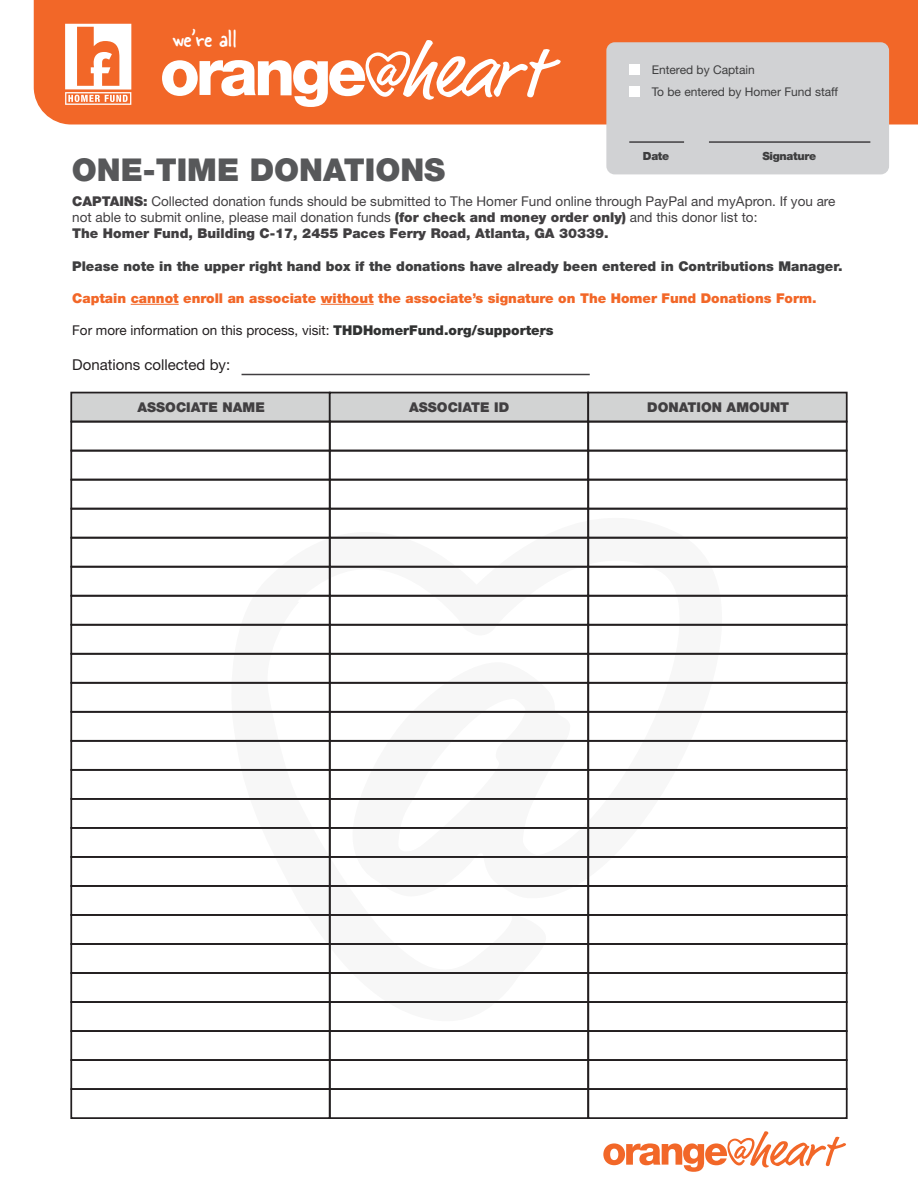
<style>
.page{position:relative;width:918px;height:1188px;background:#fff}
.page>*{position:absolute;margin:0;border:0;box-sizing:border-box;transform-origin:0 0}
.t1{font:900 31.5px "Helvetica Neue LT Std";color:#57585a}
.t2{font:26.7px "Skippy Sharp";letter-spacing:-.015em;color:#fff}
.t3{font:15px "Helvetica Neue LT Std";color:#231f20}
.t4{font:13.5px/16.2px "Helvetica Neue LT Std";color:#413f41}
.t5{font:900 13.5px "Helvetica Neue LT Std";color:#3e3e3f}
.t6{font:900 13.5px "Helvetica Neue LT Std";color:#f26728}
.t7{font:13.5px "Helvetica Neue LT Std";color:#231f20}
.t8{font:900 13.5px "Helvetica Neue LT Std";color:#413f41}
.t9{font:13.5px "Helvetica Neue LT Std";color:#313232}
.t10{font:12px "Helvetica Neue LT Std";color:#3e3e3f}
.t11{font:900 11.25px "Helvetica Neue LT Std";letter-spacing:-.025em;color:#3e3e3f}
.s1{font-weight:900}
.s2{font-weight:900;color:#313232}
</style>
<div class="page">
<div style="left:34px;top:0;width:884px;height:124px;background:#f26728"></div>
<div style="left:606px;top:42px;width:283px;height:132px;background:#d1d2d4;border-radius:8px"></div>
<svg style="left:162px;top:40px;width:399px;height:67px"></svg>
<hr style="left:242px;top:374px;width:348px;height:1px;background:#413f41">
<div style="left:70px;top:392px;width:261px;height:30px;background:#d2d3d3;border:2px solid #231f20"></div>
<div style="left:329px;top:392px;width:260px;height:30px;background:#d2d3d3;border:2px solid #231f20"></div>
<div style="left:587px;top:392px;width:261px;height:30px;background:#d2d3d3;border:2px solid #231f20"></div>
<div style="left:70px;top:421px;width:261px;height:30px;border:2px solid #231f20"></div>
<div style="left:329px;top:421px;width:260px;height:30px;border:2px solid #231f20"></div>
<div style="left:587px;top:421px;width:261px;height:30px;border:2px solid #231f20"></div>
<div style="left:70px;top:450px;width:261px;height:31px;border:2px solid #231f20"></div>
<div style="left:329px;top:450px;width:260px;height:31px;border:2px solid #231f20"></div>
<div style="left:587px;top:450px;width:261px;height:31px;border:2px solid #231f20"></div>
<div style="left:70px;top:479px;width:261px;height:31px;border:2px solid #231f20"></div>
<div style="left:329px;top:479px;width:260px;height:31px;border:2px solid #231f20"></div>
<div style="left:587px;top:479px;width:261px;height:31px;border:2px solid #231f20"></div>
<div style="left:70px;top:508px;width:261px;height:31px;border:2px solid #231f20"></div>
<div style="left:329px;top:508px;width:260px;height:31px;border:2px solid #231f20"></div>
<div style="left:587px;top:508px;width:261px;height:31px;border:2px solid #231f20"></div>
<div style="left:70px;top:537px;width:261px;height:31px;border:2px solid #231f20"></div>
<div style="left:587px;top:537px;width:261px;height:31px;border:2px solid #231f20"></div>
<div style="left:70px;top:566px;width:261px;height:31px;border:2px solid #231f20"></div>
<div style="left:587px;top:566px;width:261px;height:31px;border:2px solid #231f20"></div>
<div style="left:70px;top:595px;width:261px;height:31px;border:2px solid #231f20"></div>
<div style="left:587px;top:595px;width:261px;height:31px;border:2px solid #231f20"></div>
<div style="left:70px;top:624px;width:261px;height:31px;border:2px solid #231f20"></div>
<div style="left:587px;top:624px;width:261px;height:31px;border:2px solid #231f20"></div>
<div style="left:70px;top:653px;width:261px;height:31px;border:2px solid #231f20"></div>
<div style="left:587px;top:653px;width:261px;height:31px;border:2px solid #231f20"></div>
<div style="left:70px;top:682px;width:261px;height:31px;border:2px solid #231f20"></div>
<div style="left:587px;top:682px;width:261px;height:31px;border:2px solid #231f20"></div>
<div style="left:70px;top:711px;width:261px;height:31px;border:2px solid #231f20"></div>
<div style="left:587px;top:711px;width:261px;height:31px;border:2px solid #231f20"></div>
<div style="left:70px;top:740px;width:261px;height:31px;border:2px solid #231f20"></div>
<div style="left:587px;top:740px;width:261px;height:31px;border:2px solid #231f20"></div>
<div style="left:70px;top:769px;width:261px;height:31px;border:2px solid #231f20"></div>
<div style="left:587px;top:769px;width:261px;height:31px;border:2px solid #231f20"></div>
<div style="left:70px;top:798px;width:261px;height:31px;border:2px solid #231f20"></div>
<div style="left:587px;top:798px;width:261px;height:31px;border:2px solid #231f20"></div>
<div style="left:70px;top:827px;width:261px;height:31px;border:2px solid #231f20"></div>
<div style="left:587px;top:827px;width:261px;height:31px;border:2px solid #231f20"></div>
<div style="left:70px;top:856px;width:261px;height:31px;border:2px solid #231f20"></div>
<div style="left:587px;top:856px;width:261px;height:31px;border:2px solid #231f20"></div>
<div style="left:70px;top:885px;width:261px;height:31px;border:2px solid #231f20"></div>
<div style="left:587px;top:885px;width:261px;height:31px;border:2px solid #231f20"></div>
<div style="left:70px;top:914px;width:261px;height:31px;border:2px solid #231f20"></div>
<div style="left:587px;top:914px;width:261px;height:31px;border:2px solid #231f20"></div>
<div style="left:70px;top:943px;width:261px;height:31px;border:2px solid #231f20"></div>
<div style="left:587px;top:943px;width:261px;height:31px;border:2px solid #231f20"></div>
<div style="left:70px;top:972px;width:261px;height:31px;border:2px solid #231f20"></div>
<div style="left:587px;top:972px;width:261px;height:31px;border:2px solid #231f20"></div>
<div style="left:70px;top:1001px;width:261px;height:31px;border:2px solid #231f20"></div>
<div style="left:587px;top:1001px;width:261px;height:31px;border:2px solid #231f20"></div>
<div style="left:70px;top:1030px;width:261px;height:31px;border:2px solid #231f20"></div>
<div style="left:329px;top:1030px;width:260px;height:31px;border:2px solid #231f20"></div>
<div style="left:587px;top:1030px;width:261px;height:31px;border:2px solid #231f20"></div>
<div style="left:70px;top:1059px;width:261px;height:31px;border:2px solid #231f20"></div>
<div style="left:329px;top:1059px;width:260px;height:31px;border:2px solid #231f20"></div>
<div style="left:587px;top:1059px;width:261px;height:31px;border:2px solid #231f20"></div>
<div style="left:70px;top:1088px;width:261px;height:31px;border:2px solid #231f20"></div>
<div style="left:329px;top:1088px;width:260px;height:31px;border:2px solid #231f20"></div>
<div style="left:587px;top:1088px;width:261px;height:31px;border:2px solid #231f20"></div>
<hr style="left:709px;top:141px;width:161px;height:2px;background:#413f41">
<hr style="left:629px;top:141px;width:55px;height:2px;background:#413f41">
<div style="left:629px;top:64px;width:11px;height:10px;background:#fff"></div>
<div style="left:629px;top:86px;width:11px;height:11px;background:#fff"></div>
<hr style="left:131px;top:304px;width:48px;height:1px;background:#f26728">
<hr style="left:321px;top:304px;width:53px;height:1px;background:#f26728">
<svg style="left:231px;top:518px;width:491px;height:503px"></svg>
<svg style="left:603px;top:1131px;width:243px;height:41px"></svg>
<svg style="left:65px;top:24px;width:66px;height:81px"></svg>
<h2 class="t2" style="left:172px;top:22px;width:66px">we’re all</h2>
<h1 class="t1" style="left:72px;top:151px;width:375px">ONE-TIME DONATIONS</h1>
<p class="t10" style="left:652px;top:62px;width:105px">Entered by Captain</p>
<p class="t10" style="left:652px;top:85px;width:188px">To be entered by Homer Fund staff</p>
<p class="t11" style="left:643px;top:150px;width:28px">Date</p>
<p class="t11" style="left:762px;top:150px;width:55px">Signature</p>
<p class="t4" style="left:72px;top:193px;width:765px"><span class="s1">CAPTAINS:</span> Collected donation funds should be submitted to The Homer Fund online through PayPal and myApron. If you are not able to submit online, please mail donation funds <span class="s1">(for check and money order only)</span> and this donor list to:<br><span class="s1">The Homer Fund, Building C-17, 2455 Paces Ferry Road, Atlanta, GA 30339.</span></p>
<p class="t5" style="left:72px;top:258px;width:772px">Please note in the upper right hand box if the donations have already been entered in Contributions Manager.</p>
<p class="t6" style="left:72px;top:290px;width:746px">Captain cannot enroll an associate without the associate’s signature on The Homer Fund Donations Form.</p>
<p class="t7" style="left:72px;top:322px;width:483px">For more information on this process, visit: <span class="s2">THDHomerFund.org/supporters</span></p>
<p class="t3" style="left:72px;top:355px;width:160px">Donations collected by:</p>
<p class="t9" style="left:539px;top:324px;width:5px">.</p>
<p class="t8" style="left:138px;top:400px;width:129px">ASSOCIATE NAME</p>
<p class="t8" style="left:409px;top:400px;width:102px">ASSOCIATE ID</p>
<p class="t8" style="left:647px;top:400px;width:144px">DONATION AMOUNT</p>
</div>
